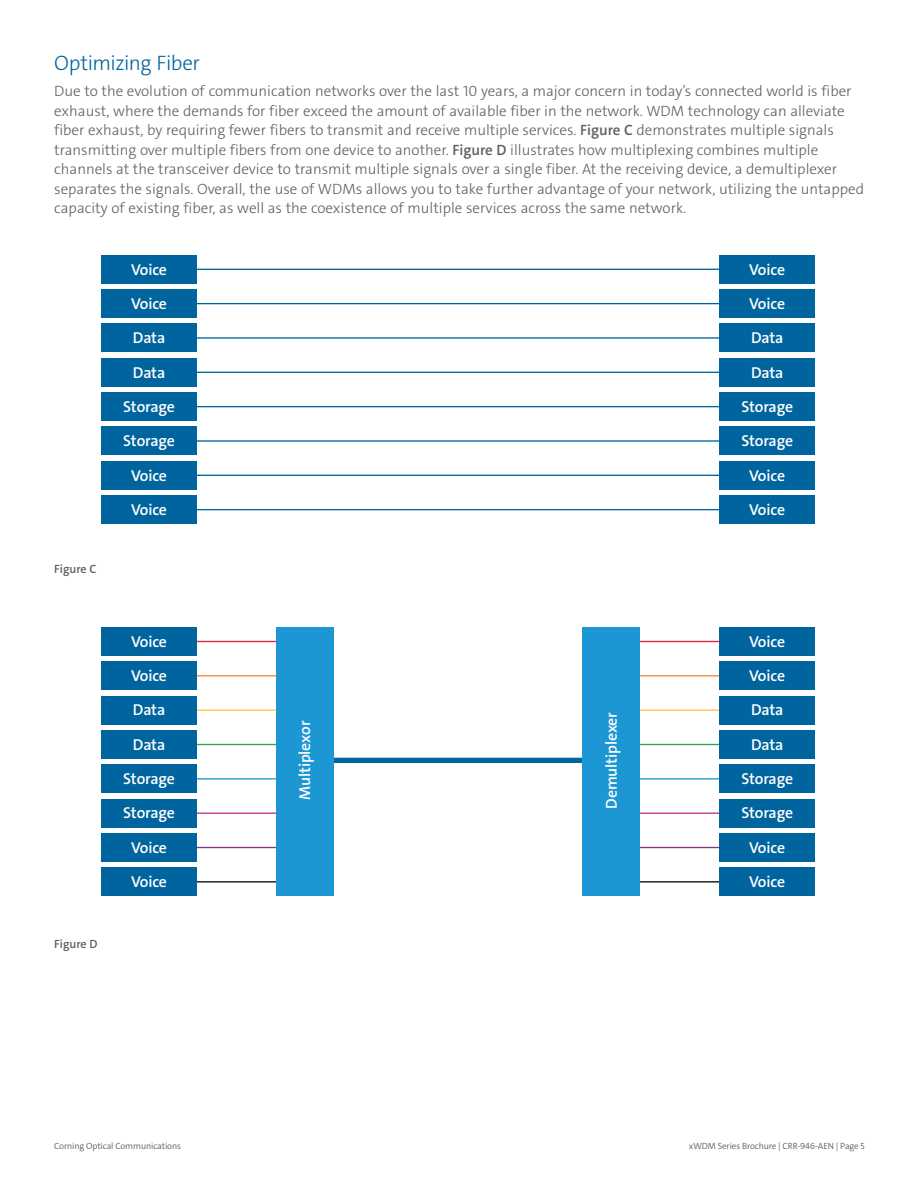
<style>
.page{position:relative;width:919px;height:1189px;background:#fff}
.page>*{position:absolute;margin:0;border:0;box-sizing:border-box;transform-origin:0 0}
.t1{font:300 21px "The Sans C4 s";letter-spacing:-.025em;color:#00649e}
.t2{font:600 15.9px "The Sans B W6";letter-spacing:-.01em;color:#fff}
.t3{font:300 15px/19.5px "The Sans C4 s";color:#5f5f62}
.t4{font:600 12px "The Sans C4 s";color:#5f5f62}
.t5{font:300 9px "The Sans C4 s";letter-spacing:-.01em;color:#5f5f62}
.s1{font-weight:600}
</style>
<div class="page">
<div style="left:101px;top:255px;width:95px;height:28px;background:#00649e"></div>
<div style="left:719px;top:255px;width:95px;height:28px;background:#00649e"></div>
<hr style="left:188px;top:268px;width:549px;height:2px;background:#00649e">
<div style="left:101px;top:289px;width:95px;height:29px;background:#00649e"></div>
<div style="left:719px;top:289px;width:95px;height:29px;background:#00649e"></div>
<hr style="left:188px;top:303px;width:549px;height:1px;background:#00649e">
<div style="left:101px;top:323px;width:95px;height:29px;background:#00649e"></div>
<div style="left:719px;top:323px;width:95px;height:29px;background:#00649e"></div>
<hr style="left:188px;top:337px;width:549px;height:1px;background:#00649e">
<div style="left:101px;top:358px;width:95px;height:28px;background:#00649e"></div>
<div style="left:719px;top:358px;width:95px;height:28px;background:#00649e"></div>
<hr style="left:188px;top:371px;width:549px;height:2px;background:#00649e">
<div style="left:101px;top:392px;width:95px;height:29px;background:#00649e"></div>
<div style="left:719px;top:392px;width:95px;height:29px;background:#00649e"></div>
<hr style="left:188px;top:406px;width:549px;height:1px;background:#00649e">
<div style="left:101px;top:426px;width:95px;height:29px;background:#00649e"></div>
<div style="left:719px;top:426px;width:95px;height:29px;background:#00649e"></div>
<hr style="left:188px;top:440px;width:549px;height:1px;background:#00649e">
<div style="left:101px;top:461px;width:95px;height:28px;background:#00649e"></div>
<div style="left:719px;top:461px;width:95px;height:28px;background:#00649e"></div>
<hr style="left:188px;top:474px;width:549px;height:2px;background:#00649e">
<div style="left:101px;top:495px;width:95px;height:28px;background:#00649e"></div>
<div style="left:719px;top:495px;width:95px;height:28px;background:#00649e"></div>
<hr style="left:188px;top:509px;width:549px;height:1px;background:#00649e">
<hr style="left:188px;top:640px;width:101px;height:2px;background:#e31f3d">
<hr style="left:188px;top:675px;width:101px;height:1px;background:#f48535">
<hr style="left:188px;top:709px;width:101px;height:1px;background:#fec43b">
<hr style="left:188px;top:743px;width:101px;height:2px;background:#26a953">
<hr style="left:188px;top:778px;width:101px;height:1px;background:#1e97d3">
<hr style="left:188px;top:812px;width:101px;height:1px;background:#b63192">
<hr style="left:188px;top:846px;width:101px;height:2px;background:#863090">
<hr style="left:188px;top:881px;width:101px;height:1px;background:#050504">
<hr style="left:632px;top:640px;width:105px;height:2px;background:#e31f3d">
<hr style="left:632px;top:675px;width:105px;height:1px;background:#f48535">
<hr style="left:632px;top:709px;width:105px;height:1px;background:#fec43b">
<hr style="left:632px;top:743px;width:105px;height:2px;background:#26a953">
<hr style="left:632px;top:778px;width:105px;height:1px;background:#1e97d3">
<hr style="left:632px;top:812px;width:105px;height:1px;background:#b63192">
<hr style="left:632px;top:846px;width:105px;height:2px;background:#863090">
<hr style="left:632px;top:881px;width:105px;height:1px;background:#050504">
<div style="left:101px;top:627px;width:95px;height:28px;background:#00649e"></div>
<div style="left:719px;top:627px;width:95px;height:28px;background:#00649e"></div>
<div style="left:101px;top:661px;width:95px;height:29px;background:#00649e"></div>
<div style="left:719px;top:661px;width:95px;height:29px;background:#00649e"></div>
<div style="left:101px;top:695px;width:95px;height:29px;background:#00649e"></div>
<div style="left:719px;top:695px;width:95px;height:29px;background:#00649e"></div>
<div style="left:101px;top:730px;width:95px;height:28px;background:#00649e"></div>
<div style="left:719px;top:730px;width:95px;height:28px;background:#00649e"></div>
<div style="left:328px;top:757px;width:280px;height:6px;background:#00649e"></div>
<div style="left:101px;top:764px;width:95px;height:29px;background:#00649e"></div>
<div style="left:719px;top:764px;width:95px;height:29px;background:#00649e"></div>
<div style="left:101px;top:798px;width:95px;height:29px;background:#00649e"></div>
<div style="left:719px;top:798px;width:95px;height:29px;background:#00649e"></div>
<div style="left:101px;top:833px;width:95px;height:28px;background:#00649e"></div>
<div style="left:719px;top:833px;width:95px;height:28px;background:#00649e"></div>
<div style="left:101px;top:867px;width:95px;height:28px;background:#00649e"></div>
<div style="left:719px;top:867px;width:95px;height:28px;background:#00649e"></div>
<div style="left:276px;top:627px;width:57px;height:268px;background:#1d96d4"></div>
<div style="left:582px;top:627px;width:57px;height:268px;background:#1d96d4"></div>
<h1 class="t1" style="left:54px;top:49px;width:147px">Optimizing Fiber</h1>
<p class="t3" style="left:54px;top:81px;width:811px">Due to the evolution of communication networks over the last 10 years, a major concern in today’s connected world is fiber exhaust, where the demands for fiber exceed the amount of available fiber in the network. WDM technology can alleviate fiber exhaust, by requiring fewer fibers to transmit and receive multiple services. <span class="s1">Figure C</span> demonstrates multiple signals transmitting over multiple fibers from one device to another. <span class="s1">Figure D</span> illustrates how multiplexing combines multiple channels at the transceiver device to transmit multiple signals over a single fiber. At the receiving device, a demultiplexer separates the signals. Overall, the use of WDMs allows you to take further advantage of your network, utilizing the untapped capacity of existing fiber, as well as the coexistence of multiple services across the same network.</p>
<p class="t4" style="left:54px;top:561px;width:44px">Figure C</p>
<p class="t4" style="left:54px;top:936px;width:45px">Figure D</p>
<p class="t2" style="left:131px;top:259px;width:37px">Voice</p>
<p class="t2" style="left:749px;top:259px;width:37px">Voice</p>
<p class="t2" style="left:131px;top:293px;width:37px">Voice</p>
<p class="t2" style="left:749px;top:293px;width:37px">Voice</p>
<p class="t2" style="left:133px;top:327px;width:34px">Data</p>
<p class="t2" style="left:751px;top:327px;width:34px">Data</p>
<p class="t2" style="left:133px;top:362px;width:34px">Data</p>
<p class="t2" style="left:751px;top:362px;width:34px">Data</p>
<p class="t2" style="left:123px;top:396px;width:53px">Storage</p>
<p class="t2" style="left:741px;top:396px;width:53px">Storage</p>
<p class="t2" style="left:123px;top:430px;width:53px">Storage</p>
<p class="t2" style="left:741px;top:430px;width:53px">Storage</p>
<p class="t2" style="left:131px;top:465px;width:37px">Voice</p>
<p class="t2" style="left:749px;top:465px;width:37px">Voice</p>
<p class="t2" style="left:131px;top:499px;width:37px">Voice</p>
<p class="t2" style="left:749px;top:499px;width:37px">Voice</p>
<p class="t2" style="left:131px;top:631px;width:37px">Voice</p>
<p class="t2" style="left:749px;top:631px;width:37px">Voice</p>
<p class="t2" style="left:131px;top:665px;width:37px">Voice</p>
<p class="t2" style="left:749px;top:665px;width:37px">Voice</p>
<p class="t2" style="left:133px;top:699px;width:34px">Data</p>
<p class="t2" style="left:751px;top:699px;width:34px">Data</p>
<p class="t2" style="left:133px;top:734px;width:34px">Data</p>
<p class="t2" style="left:751px;top:734px;width:34px">Data</p>
<p class="t2" style="left:123px;top:768px;width:53px">Storage</p>
<p class="t2" style="left:741px;top:768px;width:53px">Storage</p>
<p class="t2" style="left:123px;top:802px;width:53px">Storage</p>
<p class="t2" style="left:741px;top:802px;width:53px">Storage</p>
<p class="t2" style="left:131px;top:837px;width:37px">Voice</p>
<p class="t2" style="left:749px;top:837px;width:37px">Voice</p>
<p class="t2" style="left:131px;top:871px;width:37px">Voice</p>
<p class="t2" style="left:749px;top:871px;width:37px">Voice</p>
<p class="t2" style="left:294px;top:799px;width:81px;rotate:-90deg">Multiplexor</p>
<p class="t2" style="left:601px;top:808px;width:98px;rotate:-90deg">Demultiplexer</p>
<p class="t5" style="left:54px;top:1140px;width:128px">Corning Optical Communications</p>
<p class="t5" style="left:688px;top:1140px;width:177px">xWDM Series Brochure | CRR-946-AEN | Page 5</p>
</div>
